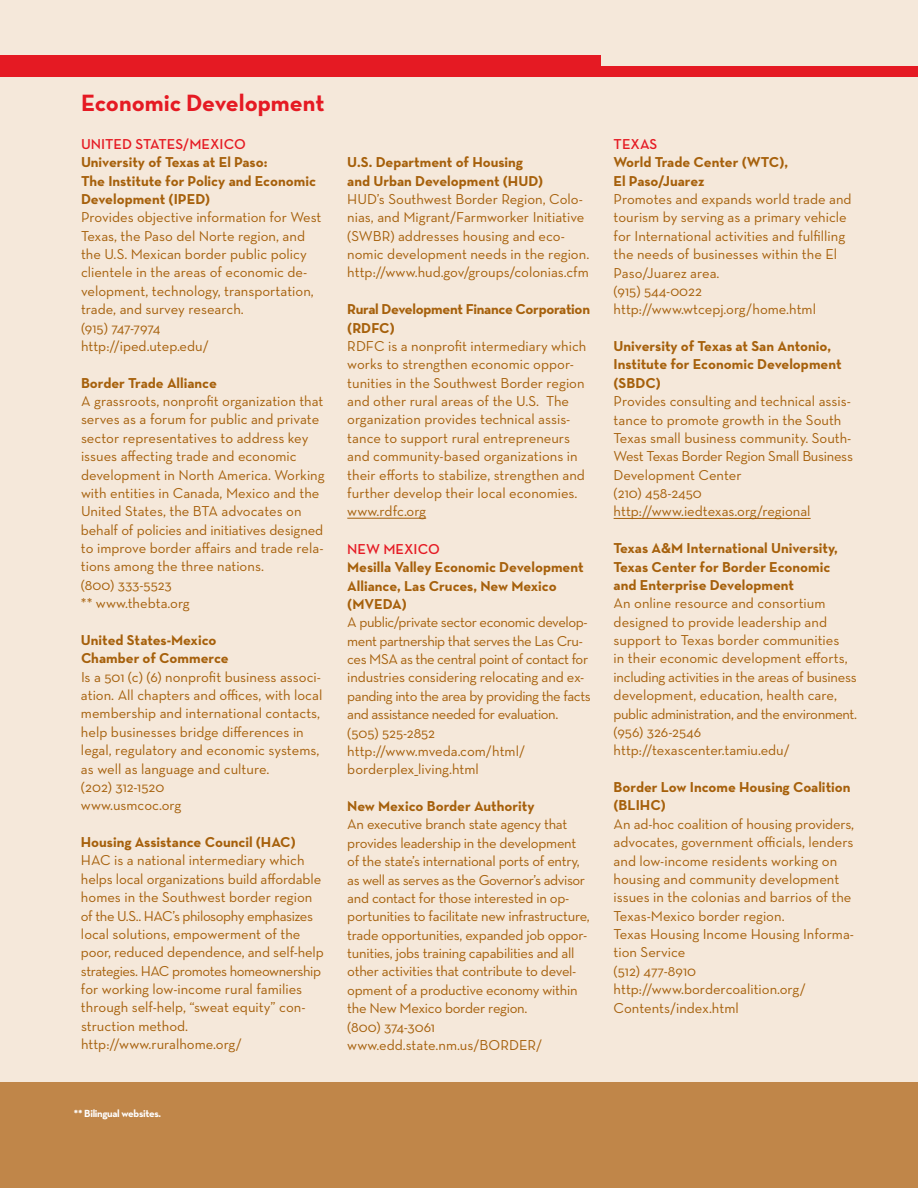
<style>
.page{position:relative;width:918px;height:1188px;background:#f5e8da}
.page>*{position:absolute;margin:0;border:0;box-sizing:border-box;transform-origin:0 0}
.t1{font:700 24px "Neutra Text";color:#e51a23}
.t2{font:14.7px/18.3px "Neutra Text";color:#a6600b}
.t3{font:700 14.7px/18.3px "Neutra Text";color:#a6600b}
.t4{font:14.7px/18.5px "Neutra Text";letter-spacing:-.02em;color:#a6600b}
.t5{font:14.7px/18.5px "Neutra Text";letter-spacing:-.03em;color:#a6600b}
.t6{font:700 14.7px/18.3px "Neutra Text";letter-spacing:-.02em;color:#a6600b}
.t7{font:600 14.7px "Neutra Text";color:#e51a23}
.t8{font:700 10.5px "Neutra Text";letter-spacing:-.03em;color:#fff}
</style>
<div class="page">
<hr style="left:347px;top:518px;width:79px;height:1px;background:#a6600b">
<hr style="left:614px;top:518px;width:197px;height:1px;background:#a6600b">
<div style="left:0;top:66px;width:918px;height:11px;background:#e51a23"></div>
<div style="left:0;top:55px;width:601px;height:22px;background:#e51a23"></div>
<div style="left:0;top:1083px;width:918px;height:105px;background:#c08649"></div>
<h1 class="t1" style="left:81px;top:88px;width:245px">Economic Development</h1>
<p class="t7" style="left:81px;top:135px;width:166px">UNITED STATES/MEXICO</p>
<p class="t3" style="left:81px;top:153px;width:236px">University of Texas at El Paso:<br>The Institute for Policy and Economic<br>Development (IPED)</p>
<p class="t2" style="left:81px;top:208px;width:242px">Provides objective information for West Texas, the Paso del Norte region, and the U.S. Mexican border public policy clientele in the areas of economic de&shy;velopment, technology, transportation, trade, and survey research.<br>(915) 747-7974<br>http://iped.utep.edu/</p>
<p class="t3" style="left:81px;top:373px;width:138px">Border Trade Alliance</p>
<p class="t2" style="left:81px;top:392px;width:245px">A grassroots, nonprofit organization that serves as a forum for public and private sector representatives to address key issues affecting trade and economic development in North America. Working with entities in Canada, Mexico and the United States, the BTA advocates on behalf of policies and initiatives designed to improve border affairs and trade rela&shy;tions among the three nations.<br>(800) 333-5523<br>** www.thebta.org</p>
<p class="t3" style="left:81px;top:630px;width:149px">United States-Mexico<br>Chamber of Commerce</p>
<p class="t2" style="left:81px;top:667px;width:243px">Is a 501 (c) (6) nonprofit business associ&shy;ation. All chapters and offices, with local membership and international contacts, help businesses bridge differences in legal, regulatory and economic systems, as well as language and culture.<br>(202) 312-1520<br>www.usmcoc.org</p>
<p class="t3" style="left:81px;top:833px;width:216px">Housing Assistance Council (HAC)</p>
<p class="t2" style="left:81px;top:851px;width:244px">HAC is a national intermediary which helps local organizations build affordable homes in the Southwest border region of the U.S.. HAC’s philosophy emphasizes local solutions, empowerment of the poor, reduced dependence, and self-help strategies. HAC promotes homeownership for working low-income rural families through self-help, “sweat equity” con&shy;struction method. http://www.ruralhome.org/</p>
<p class="t8" style="left:74px;top:1107px;width:89px">** Bilingual websites.</p>
<p class="t3" style="left:347px;top:153px;width:197px">U.S. Department of Housing and Urban Development (HUD)</p>
<p class="t2" style="left:347px;top:189px;width:243px">HUD’s Southwest Border Region, Colo&shy;nias, and Migrant/Farmworker Initiative (SWBR) addresses housing and eco&shy;nomic development needs in the region. http://www.hud.gov/groups/colonias.cfm</p>
<p class="t6" style="left:347px;top:300px;width:244px">Rural Development Finance Corporation (RDFC)</p>
<p class="t2" style="left:347px;top:336px;width:241px">RDFC is a nonprofit intermediary which works to strengthen economic oppor&shy;tunities in the Southwest Border region and other rural areas of the U.S. The organization provides technical assis&shy;tance to support rural entrepreneurs and community-based organizations in their efforts to stabilize, strengthen and further develop their local economies. www.rdfc.org</p>
<p class="t7" style="left:347px;top:540px;width:94px">NEW MEXICO</p>
<p class="t3" style="left:347px;top:558px;width:238px">Mesilla Valley Economic Development<br>Alliance, Las Cruces, New Mexico (MVEDA)</p>
<p class="t5" style="left:347px;top:613px;width:245px">A public/private sector economic develop&shy;ment partnership that serves the Las Cru&shy;ces MSA as the central point of contact for industries considering relocating and ex&shy;panding into the area by providing the facts and assistance needed for evaluation. (505) 525-2852 http://www.mveda.com/html/ borderplex_living.html</p>
<p class="t3" style="left:347px;top:797px;width:189px">New Mexico Border Authority</p>
<p class="t4" style="left:347px;top:815px;width:244px">An executive branch state agency that provides leadership in the development of the state’s international ports of entry, as well as serves as the Governor’s advisor and contact for those interested in op&shy;portunities to facilitate new infrastructure, trade opportunities, expanded job oppor&shy;tunities, jobs training capabilities and all other activities that contribute to devel&shy;opment of a productive economy within the New Mexico border region.<br>(800) 374-3061 www.edd.state.nm.us/BORDER/</p>
<p class="t7" style="left:614px;top:135px;width:45px">TEXAS</p>
<p class="t3" style="left:614px;top:153px;width:176px">World Trade Center (WTC),<br>El Paso/Juarez</p>
<p class="t2" style="left:614px;top:190px;width:240px">Promotes and expands world trade and tourism by serving as a primary vehicle for International activities and fulfilling the needs of businesses within the El<br>Paso/Juarez area.<br>(915) 544-0022 http://www.wtcepj.org/home.html</p>
<p class="t3" style="left:614px;top:337px;width:230px">University of Texas at San Antonio,<br>Institute for Economic Development (SBDC)</p>
<p class="t2" style="left:614px;top:392px;width:241px">Provides consulting and technical assis&shy;tance to promote growth in the South Texas small business community. South-West Texas Border Region Small Business Development Center<br>(210) 458-2450 http://www.iedtexas.org/regional</p>
<p class="t3" style="left:614px;top:539px;width:226px">Texas A&amp;M International University,<br>Texas Center for Border Economic and Enterprise Development</p>
<p class="t2" style="left:614px;top:594px;width:245px">An online resource and consortium designed to provide leadership and support to Texas border communities<br>in their economic development efforts, including activities in the areas of business development, education, health care, public administration, and the environment. (956) 326-2546 http://texascenter.tamiu.edu/</p>
<p class="t3" style="left:614px;top:778px;width:238px">Border Low Income Housing Coalition (BLIHC)</p>
<p class="t2" style="left:614px;top:814px;width:242px">An ad-hoc coalition of housing providers, advocates, government officials, lenders and low-income residents working on housing and community development issues in the colonias and barrios of the<br>Texas-Mexico border region.<br>Texas Housing Income Housing Informa&shy;tion Service<br>(512) 477-8910 http://www.bordercoalition.org/<br>Contents/index.html</p>
</div>
